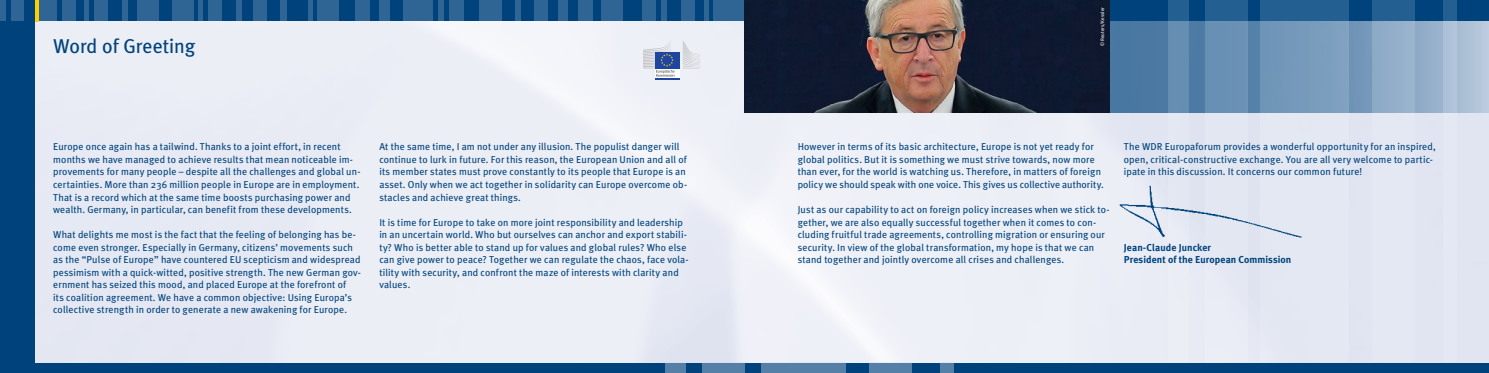
<style>
.page{position:relative;width:1489px;height:373px;background:#fff}
.page>*{position:absolute;margin:0;border:0;box-sizing:border-box;transform-origin:0 0}
.t1{font:20px "Meta Plus";letter-spacing:-.005em;color:#00437c}
.t2{font:10px/12.5px "Meta Plus";letter-spacing:.015em;color:#00437c}
.t3{font:700 10px/12.5px "Meta Plus";letter-spacing:.005em;color:#00437c}
.t4{font:5px "Meta Plus";color:#fff}
</style>
<div class="page">
<div style="left:0;top:0;width:1488px;height:372px;background:#00437c"></div>
<img style="left:35px;top:21px;width:1453px;height:340px">
<div style="left:0;top:0;width:6px;height:21px;background:#2f6594"></div>
<div style="left:11px;top:0;width:12px;height:21px;background:#2f6594"></div>
<div style="left:661px;top:0;width:6px;height:21px;background:#2f6594"></div>
<div style="left:682px;top:0;width:13px;height:21px;background:#2f6594"></div>
<div style="left:713px;top:0;width:31px;height:21px;background:#2f6594"></div>
<div style="left:642px;top:0;width:14px;height:21px;background:#2f6594"></div>
<hr style="left:704px;top:0;width:4px;height:21px;background:#2f6594">
<div style="left:515px;top:0;width:5px;height:21px;background:#2f6594"></div>
<div style="left:534px;top:0;width:13px;height:21px;background:#2f6594"></div>
<div style="left:578px;top:0;width:14px;height:21px;background:#2f6594"></div>
<div style="left:479px;top:0;width:23px;height:21px;background:#2f6594"></div>
<div style="left:558px;top:0;width:10px;height:21px;background:#2f6594"></div>
<div style="left:601px;top:0;width:22px;height:21px;background:#2f6594"></div>
<div style="left:449px;top:0;width:14px;height:21px;background:#2f6594"></div>
<div style="left:439px;top:0;width:5px;height:21px;background:#2f6594"></div>
<div style="left:404px;top:0;width:29px;height:21px;background:#2f6594"></div>
<div style="left:355px;top:0;width:14px;height:21px;background:#2f6594"></div>
<div style="left:379px;top:0;width:11px;height:21px;background:#2f6594"></div>
<div style="left:317px;top:0;width:21px;height:21px;background:#2f6594"></div>
<div style="left:308px;top:0;width:5px;height:21px;background:#2f6594"></div>
<div style="left:280px;top:0;width:6px;height:21px;background:#2f6594"></div>
<div style="left:237px;top:0;width:5px;height:21px;background:#2f6594"></div>
<div style="left:208px;top:0;width:14px;height:21px;background:#2f6594"></div>
<div style="left:172px;top:0;width:21px;height:21px;background:#2f6594"></div>
<div style="left:253px;top:0;width:14px;height:21px;background:#2f6594"></div>
<hr style="left:198px;top:0;width:4px;height:21px;background:#2f6594">
<div style="left:137px;top:0;width:21px;height:21px;background:#2f6594"></div>
<div style="left:123px;top:0;width:5px;height:21px;background:#2f6594"></div>
<div style="left:94px;top:0;width:14px;height:21px;background:#2f6594"></div>
<div style="left:39px;top:0;width:18px;height:21px;background:#2f6594"></div>
<hr style="left:84px;top:0;width:4px;height:21px;background:#2f6594">
<div style="left:62px;top:0;width:13px;height:21px;background:#2f6594"></div>
<hr style="left:35px;top:0;width:4px;height:21px;background:#fdd000">
<svg style="left:761px;top:361px;width:84px;height:11px"></svg>
<svg style="left:702px;top:361px;width:42px;height:11px"></svg>
<svg style="left:869px;top:361px;width:42px;height:11px"></svg>
<svg style="left:940px;top:361px;width:14px;height:11px"></svg>
<svg style="left:664px;top:361px;width:21px;height:11px"></svg>
<svg style="left:1109px;top:21px;width:379px;height:91px;background:#6f93b5"></svg>
<svg style="left:1260px;top:0;width:88px;height:361px;background:#b4c6da"></svg>
<svg style="left:1205px;top:0;width:42px;height:361px;background:#adc1d6"></svg>
<svg style="left:1372px;top:0;width:42px;height:361px;background:#c4d1e2"></svg>
<svg style="left:1443px;top:0;width:14px;height:361px;background:#cbd6e6"></svg>
<svg style="left:1167px;top:0;width:21px;height:361px;background:#adc1d6"></svg>
<div style="left:1104px;top:170px;width:223px;height:84px;background:#e4e8f3"></div>
<img style="left:744px;top:0;width:365px;height:112px">
<div style="left:654px;top:68px;width:25px;height:11px;background:#fff"></div>
<div style="left:654px;top:52px;width:25px;height:16px;background:#1e46a1"></div>
<hr style="left:654px;top:78px;width:25px;height:2px;background:#1e46a1">
<svg style="left:682px;top:40px;width:18px;height:28px"></svg>
<svg style="left:643px;top:40px;width:31px;height:37px"></svg>
<h1 class="t1" style="left:53px;top:35px;width:144px">Word of Greeting</h1>
<p class="t2" style="left:53px;top:140px;width:309px">Europe once again has a tailwind. Thanks to a joint effort, in recent months we have managed to achieve results that mean noticeable im&shy;provements for many people – despite all the challenges and global un&shy;certainties. More than 236 million people in Europe are in employment.<br>That is a record which at the same time boosts purchasing power and wealth. Germany, in particular, can benefit from these developments.</p>
<p class="t2" style="left:53px;top:228px;width:309px">What delights me most is the fact that the feeling of belonging has be&shy;come even stronger. Especially in Germany, citizens’ movements such as the “Pulse of Europe” have countered EU scepticism and widespread pessimism with a quick-witted, positive strength. The new German gov&shy;ernment has seized this mood, and placed Europe at the forefront of<br>its coalition agreement. We have a common objective: Using Europa’s collective strength in order to generate a new awakening for Europe.</p>
<p class="t2" style="left:379px;top:140px;width:309px">At the same time, I am not under any illusion. The populist danger will continue to lurk in future. For this reason, the European Union and all of its member states must prove constantly to its people that Europe is an asset. Only when we act together in solidarity can Europe overcome ob&shy;stacles and achieve great things.</p>
<p class="t2" style="left:379px;top:215px;width:311px">It is time for Europe to take on more joint responsibility and leadership in an uncertain world. Who but ourselves can anchor and export stabili&shy;ty? Who is better able to stand up for values and global rules? Who else can give power to peace? Together we can regulate the chaos, face vola&shy;tility with security, and confront the maze of interests with clarity and values.</p>
<p class="t4" style="left:1099px;top:46px;width:40px;rotate:-90deg">© Reuters/Kessler</p>
<p class="t2" style="left:797px;top:140px;width:307px">However in terms of its basic architecture, Europe is not yet ready for global politics. But it is something we must strive towards, now more than ever, for the world is watching us. Therefore, in matters of foreign policy we should speak with one voice. This gives us collective authority.</p>
<p class="t2" style="left:797px;top:203px;width:313px">Just as our capability to act on foreign policy increases when we stick to&shy;gether, we are also equally successful together when it comes to con&shy;cluding fruitful trade agreements, controlling migration or ensuring our security. In view of the global transformation, my hope is that we can stand together and jointly overcome all crises and challenges.</p>
<p class="t2" style="left:1123px;top:140px;width:313px">The WDR Europaforum provides a wonderful opportunity for an inspired, open, critical-constructive exchange. You are all very welcome to partic&shy;ipate in this discussion. It concerns our common future!</p>
<p class="t3" style="left:1123px;top:240px;width:169px">Jean-Claude Juncker<br>President of the European Commission</p>
</div>
